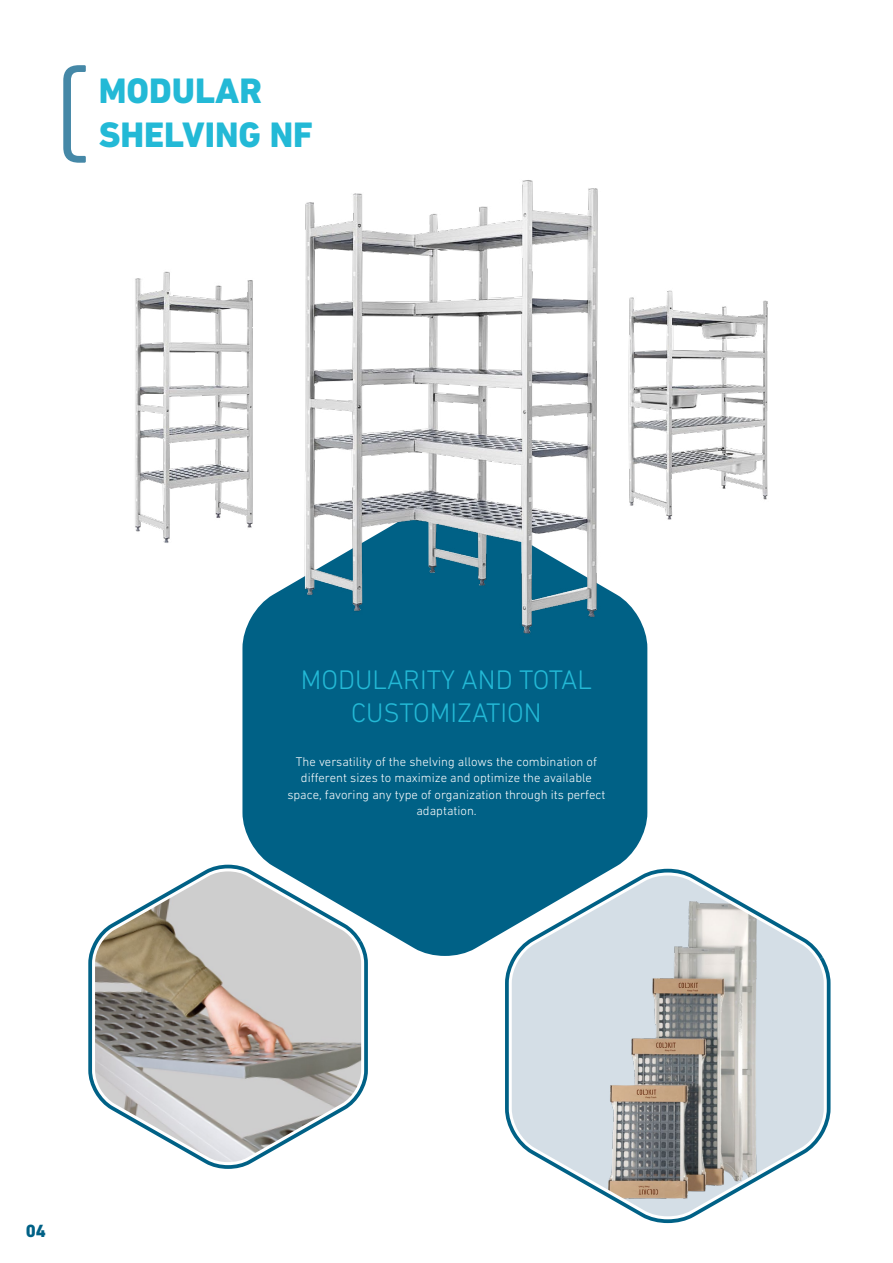
<style>
.page{position:relative;width:893px;height:1263px;background:#fff}
.page>*{position:absolute;margin:0;border:0;box-sizing:border-box;transform-origin:0 0}
.t1{font:800 36px/43.2px "DIN Next LT Pro";color:#23b9d6}
.t2{font:300 27.3px/32.8px "DIN Next LT Pro";color:#23b9d6;text-align:center}
.t3{font:800 18px "DIN Next LT Pro";color:#006186}
.t4{font:300 12.75px/16.5px "DIN Next LT Pro";color:#fff;text-align:center}
</style>
<div class="page">
<svg style="left:505px;top:868px;width:326px;height:356px"></svg>
<svg style="left:507px;top:871px;width:321px;height:350px"></svg>
<svg style="left:88px;top:864px;width:280px;height:305px"></svg>
<svg style="left:242px;top:639px;width:405px;height:317px;background:#176f90"></svg>
<svg style="left:91px;top:867px;width:275px;height:299px"></svg>
<img style="left:135px;top:180px;width:633px;height:459px">
<svg style="left:63px;top:65px;width:23px;height:98px"></svg>
<h1 class="t1" style="left:99px;top:69px;width:216px">MODULAR<br>SHELVING NF</h1>
<h3 class="t3" style="left:26px;top:1220px;width:22px">04</h3>
<h2 class="t2" style="left:301px;top:663px;width:292px">MODULARITY AND TOTAL<br>CUSTOMIZATION</h2>
<p class="t4" style="left:287px;top:753px;width:320px">The versatility of the shelving allows the combination of different sizes to maximize and optimize the available space, favoring any type of organization through its perfect adaptation.</p>
</div>
